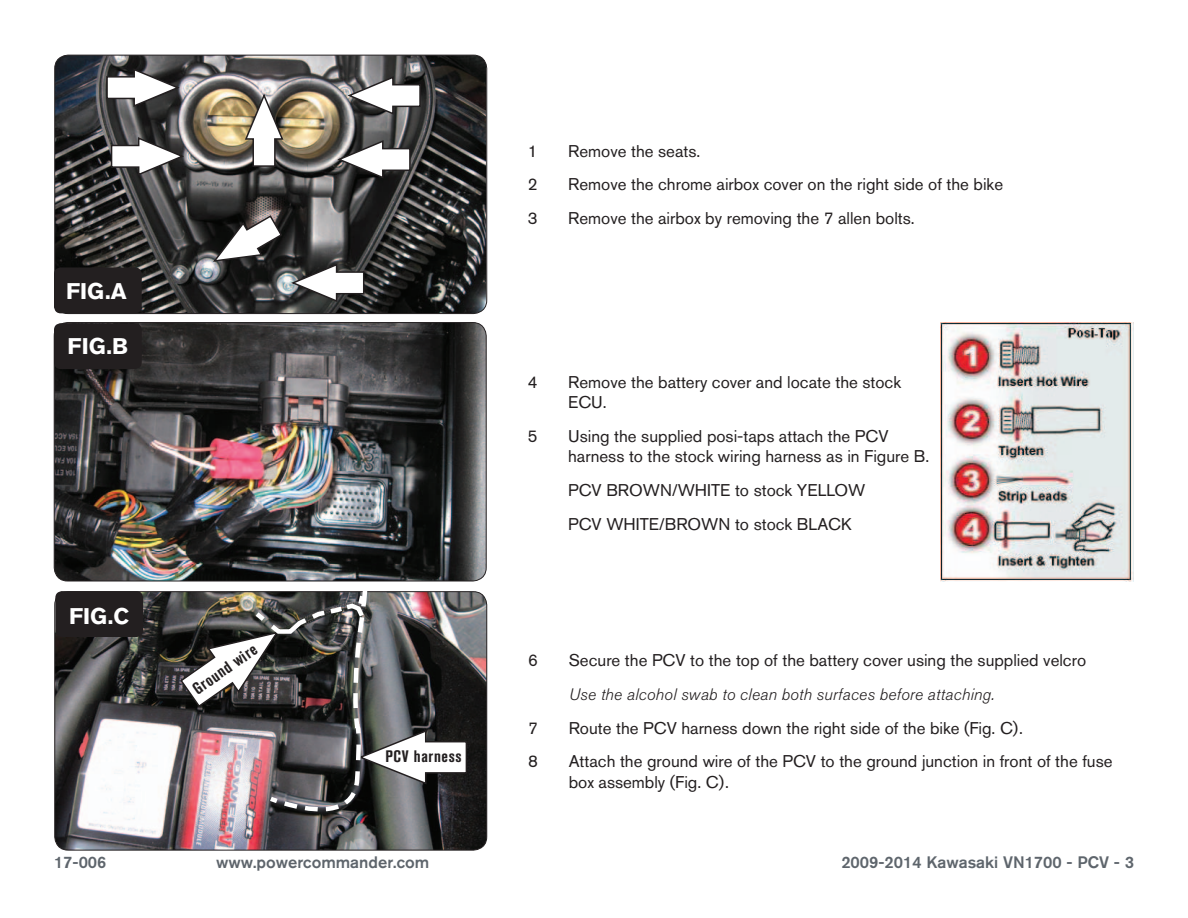
<style>
.page{position:relative;width:1188px;height:918px;background:#fff}
.page>*{position:absolute;margin:0;border:0;box-sizing:border-box;transform-origin:0 0}
.t1{font:700 22.5px "Akzidenz Grotesk BQ";color:#fff}
.Bodycopy{font:16.8px/20.2px "Akzidenz Grotesk BQ";color:#231f20}
.t2{font:500 16.5px "Akzidenz Grotesk BQ";color:#5e656c}
.Bodycopy-2{font:italic 300 16.5px "Akzidenz Grotesk BQ";letter-spacing:.01em;color:#231f20}
.Callouts{font:700 condensed 16.5px "Akzidenz Grotesk BQ";letter-spacing:.04em;color:#231f20}
</style>
<div class="page">
<img style="left:56px;top:592px;width:431px;height:258px">
<img style="left:55px;top:55px;width:431px;height:259px">
<div style="left:54px;top:55px;width:433px;height:259px;border:1px solid #231f20;border-radius:14px"></div>
<img style="left:54px;top:324px;width:432px;height:257px">
<div style="left:54px;top:322px;width:433px;height:259px;border:1px solid #231f20;border-radius:14px"></div>
<div style="left:55px;top:591px;width:88px;height:46px;background:#231f20;border-radius:7px"></div>
<div style="left:54px;top:323px;width:88px;height:46px;background:#231f20;border-radius:7px"></div>
<svg style="left:346px;top:75px;width:76px;height:41px"></svg>
<svg style="left:335px;top:139px;width:76px;height:41px"></svg>
<svg style="left:289px;top:263px;width:76px;height:40px"></svg>
<svg style="left:110px;top:136px;width:76px;height:40px"></svg>
<svg style="left:244px;top:92px;width:40px;height:76px"></svg>
<svg style="left:106px;top:67px;width:76px;height:41px"></svg>
<div style="left:54px;top:267px;width:88px;height:46px;background:#231f20;border-radius:7px"></div>
<svg style="left:211px;top:214px;width:72px;height:49px"></svg>
<img style="left:941px;top:322px;width:193px;height:259px">
<img style="left:179px;top:591px;width:289px;height:226px">
<p class="t1" style="left:66px;top:278px;width:62px">FIG.A</p>
<p class="t1" style="left:68px;top:333px;width:62px">FIG.B</p>
<p class="t1" style="left:69px;top:603px;width:62px">FIG.C</p>
<p class="Callouts" style="left:189px;top:682px;width:76px;rotate:-35deg">Ground wire</p>
<p class="Callouts" style="left:385px;top:747px;width:78px">PCV harness</p>
<p class="Bodycopy" style="left:528px;top:141px;width:11px">1</p>
<p class="Bodycopy" style="left:568px;top:141px;width:134px">Remove the seats.</p>
<p class="Bodycopy" style="left:528px;top:174px;width:11px">2</p>
<p class="Bodycopy" style="left:568px;top:174px;width:436px">Remove the chrome airbox cover on the right side of the bike</p>
<p class="Bodycopy" style="left:528px;top:208px;width:11px">3</p>
<p class="Bodycopy" style="left:568px;top:208px;width:348px">Remove the airbox by removing the 7 allen bolts.</p>
<p class="Bodycopy" style="left:528px;top:372px;width:11px">4</p>
<p class="Bodycopy" style="left:568px;top:372px;width:335px">Remove the battery cover and locate the stock<br>ECU.</p>
<p class="Bodycopy" style="left:528px;top:426px;width:11px">5</p>
<p class="Bodycopy" style="left:568px;top:426px;width:363px">Using the supplied posi-taps attach the PCV harness to the stock wiring harness as in Figure B.</p>
<p class="Bodycopy" style="left:568px;top:480px;width:299px">PCV BROWN/WHITE to stock YELLOW</p>
<p class="Bodycopy" style="left:568px;top:514px;width:285px">PCV WHITE/BROWN to stock BLACK</p>
<p class="Bodycopy" style="left:528px;top:650px;width:11px">6</p>
<p class="Bodycopy" style="left:569px;top:650px;width:519px">Secure the PCV to the top of the battery cover using the supplied velcro</p>
<p class="Bodycopy-2" style="left:569px;top:685px;width:427px">Use the alcohol swab to clean both surfaces before attaching.</p>
<p class="Bodycopy" style="left:528px;top:718px;width:11px">7</p>
<p class="Bodycopy" style="left:569px;top:718px;width:456px">Route the PCV harness down the right side of the bike (Fig. C).</p>
<p class="Bodycopy" style="left:528px;top:751px;width:11px">8</p>
<p class="Bodycopy" style="left:569px;top:751px;width:545px">Attach the ground wire of the PCV to the ground junction in front of the fuse box assembly (Fig. C).</p>
<p class="t2" style="left:54px;top:852px;width:54px">17-006</p>
<p class="t2" style="left:216px;top:852px;width:215px">www.powercommander.com</p>
<p class="t2" style="left:841px;top:852px;width:294px">2009-2014 Kawasaki VN1700 - PCV - 3</p>
</div>
